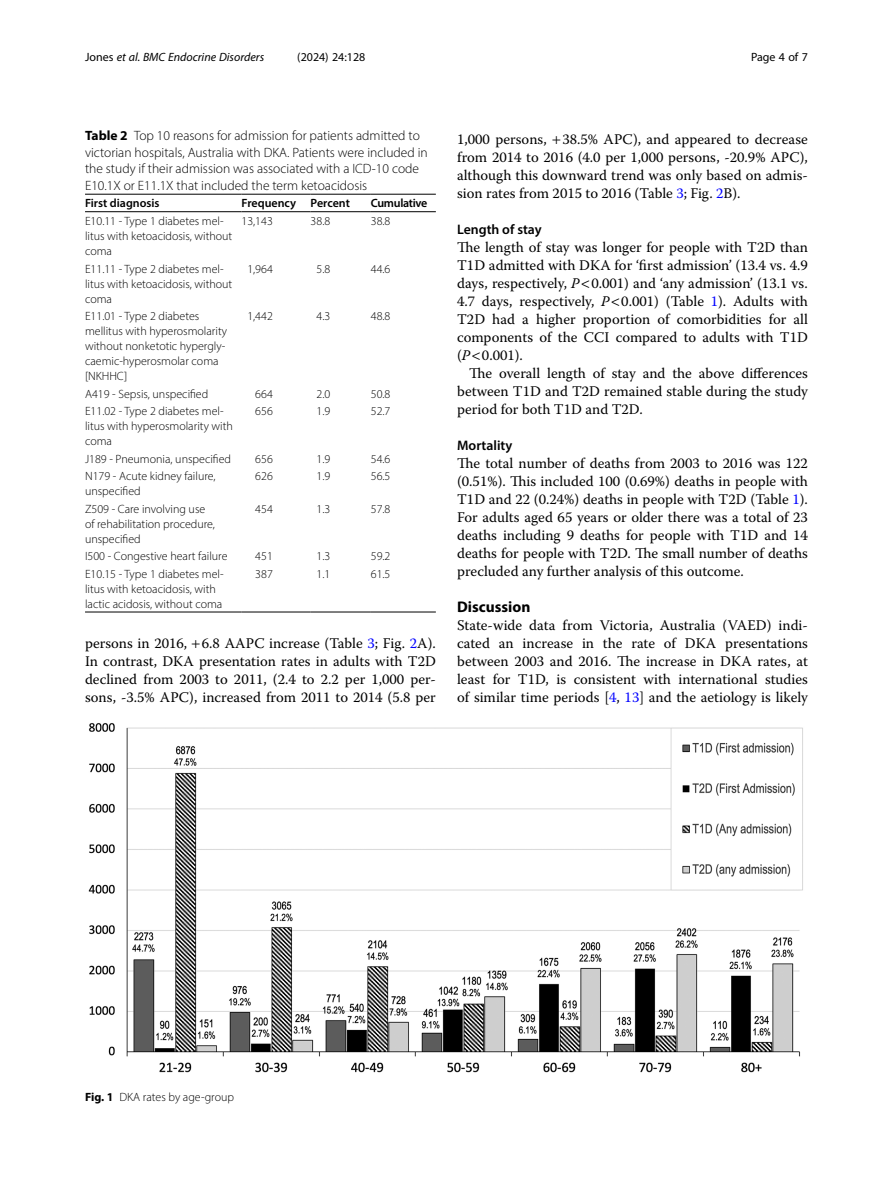
<style>
.page{position:relative;width:893px;height:1191px;background:#fff}
.page>*{position:absolute;margin:0;border:0;box-sizing:border-box;transform-origin:0 0}
.Head_1{font:700 15.45px "Myriad Pro";color:#000}
.Body_Text{font:14.7px/18px "Warnock Pro";color:#000;text-align:justify}
.Body_Text_Indent{font:14.7px/18px "Warnock Pro";color:#000;text-align:justify}
.Head_2{font:600 13.8px "Myriad Pro";color:#000}
.Table_Caption{font:300 13.5px/16.5px "Myriad Pro";color:#000}
.Table_Body{font:300 12px/15px "Myriad Pro";color:#000}
.t1{font:italic 12px "Myriad Pro";color:#000}
.Table_Head{font:600 12px "Myriad Pro";color:#000}
.Figure_Caption{font:300 12px "Myriad Pro";color:#000}
.t2{font:12px "Myriad Pro";color:#000}
.Table_Head-2{font:600 12px "Myriad Pro";letter-spacing:-.025em;color:#000}
.s1{font-style:normal}
.s2{font-weight:700}
.s3{color:#00f}
.s4{font-style:italic}
</style>
<div class="page">
<hr style="left:85px;top:211px;width:157px;height:1px;background:#000">
<hr style="left:242px;top:194px;width:69px;height:1px;background:#000">
<hr style="left:242px;top:211px;width:69px;height:1px;background:#000">
<hr style="left:311px;top:194px;width:60px;height:1px;background:#000">
<hr style="left:311px;top:211px;width:60px;height:1px;background:#000">
<hr style="left:371px;top:194px;width:65px;height:1px;background:#000">
<hr style="left:371px;top:211px;width:65px;height:1px;background:#000">
<hr style="left:85px;top:612px;width:157px;height:1px;background:#000">
<hr style="left:242px;top:612px;width:69px;height:1px;background:#000">
<hr style="left:311px;top:612px;width:60px;height:1px;background:#000">
<hr style="left:371px;top:612px;width:65px;height:1px;background:#000">
<hr style="left:85px;top:194px;width:157px;height:1px;background:#000">
<img style="left:88px;top:723px;width:715px;height:350px">
<p class="t1" style="left:85px;top:50px;width:181px"><span class="s1">Jones</span> et al. BMC Endocrine Disorders</p>
<p class="t2" style="left:297px;top:50px;width:70px">(2024) 24:128</p>
<p class="t2" style="left:751px;top:50px;width:58px">Page 4 of 7</p>
<p class="Table_Caption" style="left:85px;top:128px;width:344px"><span class="s2">Table 2</span> Top 10 reasons for admission for patients admitted to victorian hospitals, Australia with DKA. Patients were included in the study if their admission was associated with a ICD-10 code E10.1X or E11.1X that included the term ketoacidosis</p>
<p class="Table_Head" style="left:85px;top:196px;width:76px">First diagnosis</p>
<p class="Table_Head" style="left:242px;top:196px;width:56px">Frequency</p>
<p class="Table_Head" style="left:311px;top:196px;width:41px">Percent</p>
<p class="Table_Head-2" style="left:371px;top:196px;width:58px">Cumulative</p>
<p class="Table_Body" style="left:85px;top:213px;width:149px">E10.11 - Type 1 diabetes mel&shy;litus with ketoacidosis, without coma</p>
<p class="Table_Body" style="left:242px;top:213px;width:33px">13,143</p>
<p class="Table_Body" style="left:311px;top:213px;width:21px">38.8</p>
<p class="Table_Body" style="left:371px;top:213px;width:21px">38.8</p>
<p class="Table_Body" style="left:85px;top:261px;width:149px">E11.11 - Type 2 diabetes mel&shy;litus with ketoacidosis, without coma</p>
<p class="Table_Body" style="left:247px;top:261px;width:27px">1,964</p>
<p class="Table_Body" style="left:316px;top:261px;width:15px">5.8</p>
<p class="Table_Body" style="left:371px;top:261px;width:21px">44.6</p>
<p class="Table_Body" style="left:85px;top:308px;width:144px">E11.01 - Type 2 diabetes mellitus with hyperosmolarity without nonketotic hypergly&shy;caemic-hyperosmolar coma [NKHHC]</p>
<p class="Table_Body" style="left:247px;top:308px;width:27px">1,442</p>
<p class="Table_Body" style="left:316px;top:308px;width:15px">4.3</p>
<p class="Table_Body" style="left:371px;top:308px;width:21px">48.8</p>
<p class="Table_Body" style="left:85px;top:386px;width:125px">A419 - Sepsis, unspecified</p>
<p class="Table_Body" style="left:255px;top:386px;width:19px">664</p>
<p class="Table_Body" style="left:316px;top:386px;width:15px">2.0</p>
<p class="Table_Body" style="left:371px;top:386px;width:21px">50.8</p>
<p class="Table_Body" style="left:85px;top:403px;width:149px">E11.02 - Type 2 diabetes mel&shy;litus with hyperosmolarity with coma</p>
<p class="Table_Body" style="left:255px;top:403px;width:19px">656</p>
<p class="Table_Body" style="left:316px;top:403px;width:15px">1.9</p>
<p class="Table_Body" style="left:371px;top:403px;width:21px">52.7</p>
<p class="Table_Body" style="left:85px;top:451px;width:147px">J189 - Pneumonia, unspecified</p>
<p class="Table_Body" style="left:255px;top:451px;width:19px">656</p>
<p class="Table_Body" style="left:316px;top:451px;width:15px">1.9</p>
<p class="Table_Body" style="left:371px;top:451px;width:21px">54.6</p>
<p class="Table_Body" style="left:85px;top:468px;width:132px">N179 - Acute kidney failure, unspecified</p>
<p class="Table_Body" style="left:255px;top:468px;width:19px">626</p>
<p class="Table_Body" style="left:316px;top:468px;width:15px">1.9</p>
<p class="Table_Body" style="left:371px;top:468px;width:21px">56.5</p>
<p class="Table_Body" style="left:85px;top:501px;width:131px">Z509 - Care involving use of rehabilitation procedure, unspecified</p>
<p class="Table_Body" style="left:255px;top:501px;width:19px">454</p>
<p class="Table_Body" style="left:316px;top:501px;width:15px">1.3</p>
<p class="Table_Body" style="left:371px;top:501px;width:21px">57.8</p>
<p class="Table_Body" style="left:85px;top:548px;width:144px">I500 - Congestive heart failure</p>
<p class="Table_Body" style="left:255px;top:548px;width:19px">451</p>
<p class="Table_Body" style="left:316px;top:548px;width:15px">1.3</p>
<p class="Table_Body" style="left:371px;top:548px;width:21px">59.2</p>
<p class="Table_Body" style="left:85px;top:566px;width:140px">E10.15 - Type 1 diabetes mel&shy;litus with ketoacidosis, with lactic acidosis, without coma</p>
<p class="Table_Body" style="left:255px;top:566px;width:19px">387</p>
<p class="Table_Body" style="left:316px;top:566px;width:15px">1.1</p>
<p class="Table_Body" style="left:371px;top:566px;width:21px">61.5</p>
<p class="Body_Text" style="left:85px;top:634px;width:352px">persons in 2016, 6.8 AAPC increase (Table <span class="s3">3</span>; Fig. <span class="s3">2</span>A).<br>In contrast, DKA presentation rates in adults with T2D declined from 2003 to 2011, (2.4 to 2.2 per 1,000 per&shy;sons, -3.5% APC), increased from 2011 to 2014 (5.8 per</p>
<p class="Body_Text" style="left:457px;top:130px;width:352px">1,000 persons, 38.5% APC), and appeared to decrease from 2014 to 2016 (4.0 per 1,000 persons, -20.9% APC), although this downward trend was only based on admis&shy;sion rates from 2015 to 2016 (Table <span class="s3">3</span>; Fig. <span class="s3">2</span>B).</p>
<p class="Head_2" style="left:457px;top:221px;width:86px">Length of stay</p>
<p class="Body_Text" style="left:457px;top:238px;width:352px">The length of stay was longer for people with T2D than T1D admitted with DKA for ‘first admission’ (13.4 vs. 4.9 days, respectively, <span class="s4">P</span> 0.001) and ‘any admission’ (13.1 vs.<br>4.7 days, respectively, <span class="s4">P</span> 0.001) (Table <span class="s3">1</span>). Adults with T2D had a higher proportion of comorbidities for all components of the CCI compared to adults with T1D (<span class="s4">P</span> 0.001).</p>
<p class="Body_Text_Indent" style="left:457px;top:364px;width:352px;text-indent:12px">The overall length of stay and the above differences between T1D and T2D remained stable during the study period for both T1D and T2D.</p>
<p class="Head_2" style="left:457px;top:437px;width:57px">Mortality</p>
<p class="Body_Text" style="left:457px;top:454px;width:352px">The total number of deaths from 2003 to 2016 was 122 (0.51%). This included 100 (0.69%) deaths in people with T1D and 22 (0.24%) deaths in people with T2D (Table <span class="s3">1</span>).<br>For adults aged 65 years or older there was a total of 23 deaths including 9 deaths for people with T1D and 14 deaths for people with T2D. The small number of deaths precluded any further analysis of this outcome.</p>
<p class="Head_1" style="left:457px;top:597px;width:75px">Discussion</p>
<p class="Body_Text" style="left:457px;top:616px;width:352px">State-wide data from Victoria, Australia (VAED) indi&shy;cated an increase in the rate of DKA presentations between 2003 and 2016. The increase in DKA rates, at least for T1D, is consistent with international studies of similar time periods [<span class="s3">4</span>, <span class="s3">13</span>] and the aetiology is likely</p>
<p class="Figure_Caption" style="left:85px;top:1089px;width:151px"><span class="s2">Fig. 1</span> DKA rates by age-group</p>
</div>
